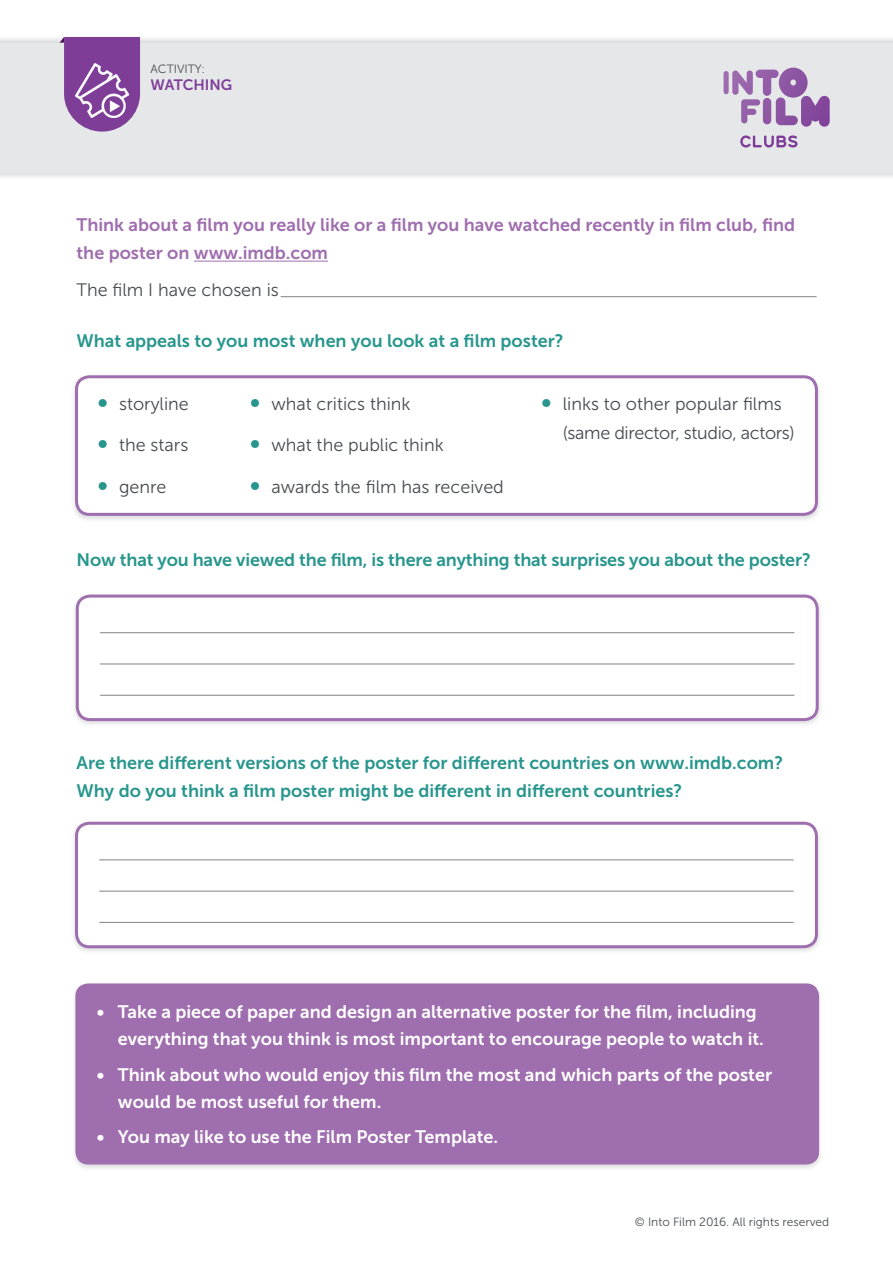
<style>
.page{position:relative;width:893px;height:1263px;background:#fff}
.page>*{position:absolute;margin:0;border:0;box-sizing:border-box;transform-origin:0 0}
.t1{font:18px/27px "Museo Sans 700";color:#fff}
.SUB_HEAD{font:18px/28.5px "Museo Sans 700";color:#28968d}
.BULLET_POINT{font:18px "Museo Sans 300";color:#484b4e}
.SUB_HEAD-2{font:18px/28.5px "Museo Sans 700";color:#9f6eae}
.BULLET_POINT-2{font:18px/28.5px "Museo Sans 300";letter-spacing:-.02em;color:#484b4e}
.t2{font:15px "Museo Sans 700";color:#7e3e98}
.t3{font:12px "Museo Sans 300";color:#484b4e}
.s1{font-family:"Museo Sans 700";font-size:24px;color:#28968d}
</style>
<div class="page">
<div style="left:0;top:35px;width:893px;height:139px;background:#d1d2d4;opacity:.75"></div>
<div style="left:0;top:41px;width:893px;height:139px;background:#d1d2d4;opacity:.75"></div>
<div style="left:0;top:43px;width:893px;height:130px;background:#e6e7e9"></div>
<svg style="left:60px;top:37px;width:80px;height:95px"></svg>
<div style="left:724px;top:71px;width:5px;height:23px;background:#9d6cae;border-radius:3px"></div>
<svg style="left:732px;top:68px;width:98px;height:59px"></svg>
<svg style="left:740px;top:135px;width:57px;height:13px"></svg>
<img style="left:75px;top:64px;width:54px;height:54px">
<hr style="left:194px;top:261px;width:134px;height:1px;background:#9f6eae">
<hr style="left:281px;top:296px;width:536px;height:1px;background:#808285">
<div style="left:71px;top:592px;width:752px;height:135px;background:#d1d2d4;opacity:.75"></div>
<div style="left:77px;top:596px;width:740px;height:124px;background:#fff;border-radius:13px"></div>
<hr style="left:100px;top:632px;width:694px;height:1px;background:#808285">
<hr style="left:100px;top:664px;width:694px;height:1px;background:#808285">
<hr style="left:100px;top:695px;width:694px;height:1px;background:#808285">
<div style="left:76px;top:595px;width:743px;height:126px;border:3px solid #9f6eae;border-radius:13px"></div>
<div style="left:70px;top:819px;width:753px;height:136px;background:#d1d2d4;opacity:.75"></div>
<div style="left:77px;top:823px;width:739px;height:124px;background:#fff;border-radius:13px"></div>
<hr style="left:99px;top:859px;width:695px;height:1px;background:#808285">
<hr style="left:99px;top:891px;width:695px;height:1px;background:#808285">
<hr style="left:99px;top:922px;width:695px;height:1px;background:#808285">
<div style="left:75px;top:822px;width:743px;height:126px;border:3px solid #9f6eae;border-radius:13px"></div>
<div style="left:70px;top:373px;width:753px;height:149px;background:#d1d2d4;opacity:.75"></div>
<div style="left:77px;top:377px;width:739px;height:137px;background:#fff;border-radius:13px"></div>
<div style="left:75px;top:375px;width:743px;height:141px;border:3px solid #9f6eae;border-radius:13px"></div>
<div style="left:71px;top:981px;width:752px;height:190px;background:#d1d2d4;opacity:.75"></div>
<div style="left:75px;top:983px;width:744px;height:181px;background:#9f6eae;border-radius:13px"></div>
<p class="t3" style="left:151px;top:63px;width:56px">ACTIVITY:</p>
<p class="t2" style="left:151px;top:77px;width:83px">WATCHING</p>
<p class="SUB_HEAD-2" style="left:77px;top:210px;width:720px">Think about a film you really like or a film you have watched recently in film club, find the poster on www.imdb.com</p>
<p class="BULLET_POINT" style="left:77px;top:280px;width:204px">The film I have chosen is</p>
<p class="SUB_HEAD" style="left:77px;top:327px;width:489px">What appeals to you most when you look at a film poster?</p>
<p class="BULLET_POINT" style="left:98px;top:394px;width:93px"><span class="s1">•</span> storyline</p>
<p class="BULLET_POINT" style="left:98px;top:435px;width:92px"><span class="s1">•</span> the stars</p>
<p class="BULLET_POINT" style="left:98px;top:477px;width:70px"><span class="s1">•</span> genre</p>
<p class="BULLET_POINT" style="left:250px;top:394px;width:162px"><span class="s1">•</span> what critics think</p>
<p class="BULLET_POINT" style="left:250px;top:435px;width:195px"><span class="s1">•</span> what the public think</p>
<p class="BULLET_POINT" style="left:250px;top:477px;width:255px"><span class="s1">•</span> awards the film has received</p>
<p class="BULLET_POINT-2" style="left:563px;top:390px;width:234px;text-indent:-21px"><span class="s1">•</span> links to other popular films (same director, studio, actors)</p>
<p class="SUB_HEAD" style="left:77px;top:546px;width:736px">Now that you have viewed the film, is there anything that surprises you about the poster?</p>
<p class="SUB_HEAD" style="left:77px;top:748px;width:708px">Are there different versions of the poster for different countries on www.imdb.com?<br>Why do you think a film poster might be different in different countries?</p>
<p class="t1" style="left:118px;top:998px;width:647px;text-indent:-21px">• Take a piece of paper and design an alternative poster for the film, including everything that you think is most important to encourage people to watch it.</p>
<p class="t1" style="left:118px;top:1061px;width:656px;text-indent:-21px">• Think about who would enjoy this film the most and which parts of the poster would be most useful for them.</p>
<p class="t1" style="left:97px;top:1123px;width:403px">• You may like to use the Film Poster Template.</p>
<p class="t3" style="left:635px;top:1216px;width:196px">© Into Film 2016. All rights reserved</p>
</div>
